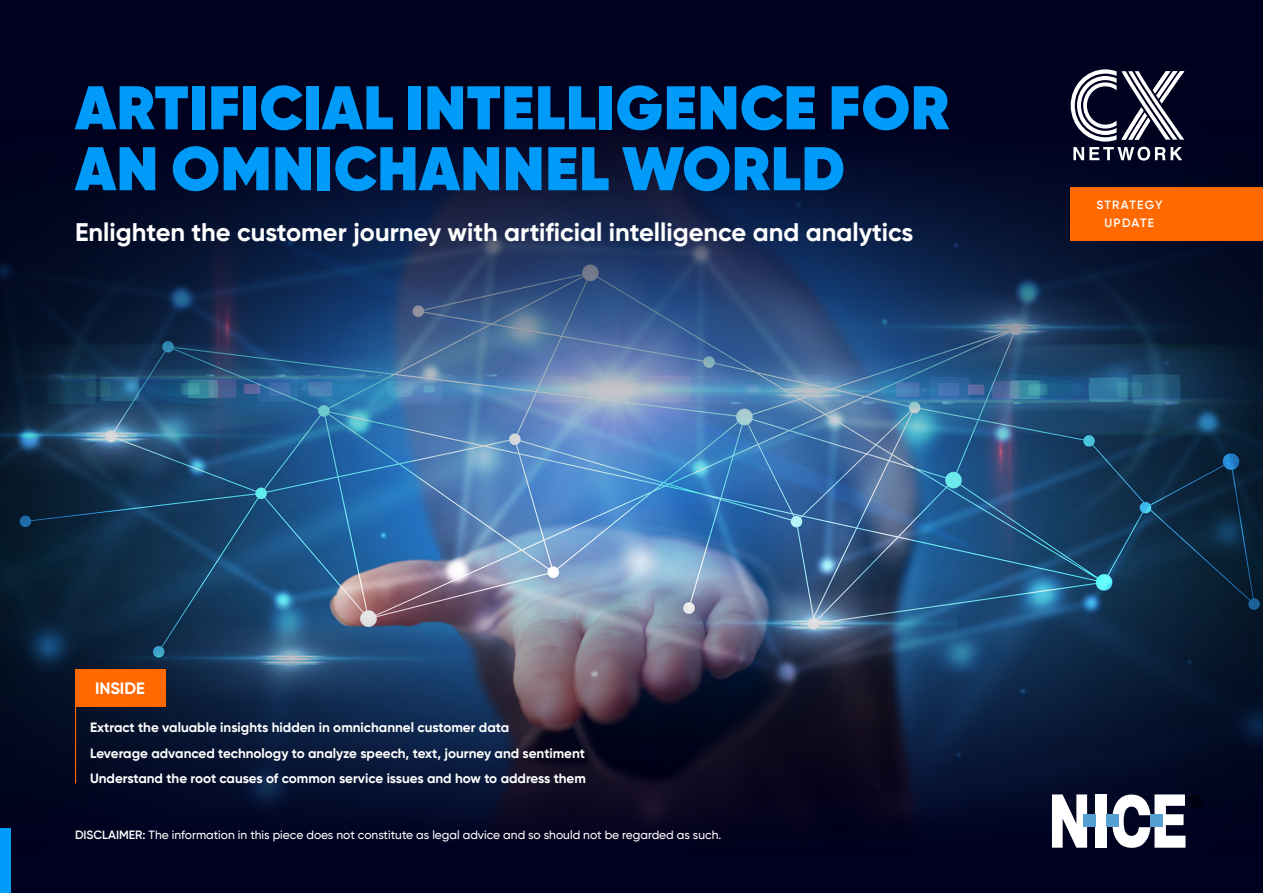
<style>
.page{position:relative;width:1263px;height:893px;background:#00001f}
.page>*{position:absolute;margin:0;border:0;box-sizing:border-box;transform-origin:0 0}
.t1{font:800 61.5px/60.9px "Gilroy";letter-spacing:.01em;color:#009bf9}
.t2{font:700 25.5px "Gilroy";color:#fff}
.t3{font:700 16.5px "Gilroy";color:#fff}
.t4{font:700 13.5px "Gilroy";color:#fff}
.t5{font:500 12px "Gilroy";color:#fff}
.t6{font:600 12px "Gilroy";letter-spacing:.105em;color:#fff}
.s1{font-weight:600}
</style>
<div class="page">
<img style="left:0;top:139px;width:1263px;height:715px">
<svg style="left:1052px;top:794px;width:35px;height:54px"></svg>
<div style="left:1095px;top:794px;width:11px;height:54px;background:#fff"></div>
<svg style="left:1112px;top:794px;width:73px;height:54px"></svg>
<div style="left:1083px;top:815px;width:12px;height:12px;background:#569fd3"></div>
<div style="left:1106px;top:815px;width:12px;height:12px;background:#569fd3"></div>
<div style="left:1150px;top:815px;width:12px;height:12px;background:#569fd3"></div>
<svg style="left:1192px;top:798px;width:6px;height:7px"></svg>
<div style="left:1188px;top:795px;width:14px;height:13px;border:2px solid #000;border-radius:50%"></div>
<svg style="left:1071px;top:69px;width:113px;height:92px"></svg>
<div style="left:1070px;top:188px;width:193px;height:53px;background:#ff6900"></div>
<div style="left:0;top:828px;width:10px;height:65px;background:#009bf9"></div>
<div style="left:75px;top:669px;width:90px;height:37px;background:#ff6900"></div>
<hr style="left:75px;top:673px;width:1px;height:110px;background:#ff6900">
<p class="t1" style="left:75px;top:77px;width:875px">ARTIFICIAL INTELLIGENCE FOR<br>AN OMNICHANNEL WORLD</p>
<p class="t2" style="left:75px;top:216px;width:840px">Enlighten the customer journey with artificial intelligence and analytics</p>
<p class="t6" style="left:1096px;top:198px;width:67px">STRATEGY</p>
<p class="t6" style="left:1104px;top:216px;width:51px">UPDATE</p>
<p class="t3" style="left:95px;top:678px;width:51px">INSIDE</p>
<p class="t4" style="left:90px;top:719px;width:421px">Extract the valuable insights hidden in omnichannel customer data</p>
<p class="t4" style="left:90px;top:745px;width:497px">Leverage advanced technology to analyze speech, text, journey and sentiment</p>
<p class="t4" style="left:90px;top:770px;width:497px">Understand the root causes of common service issues and how to address them</p>
<p class="t5" style="left:75px;top:827px;width:648px"><span class="s1">DISCLAIMER:</span> The information in this piece does not constitute as legal advice and so should not be regarded as such.</p>
</div>
